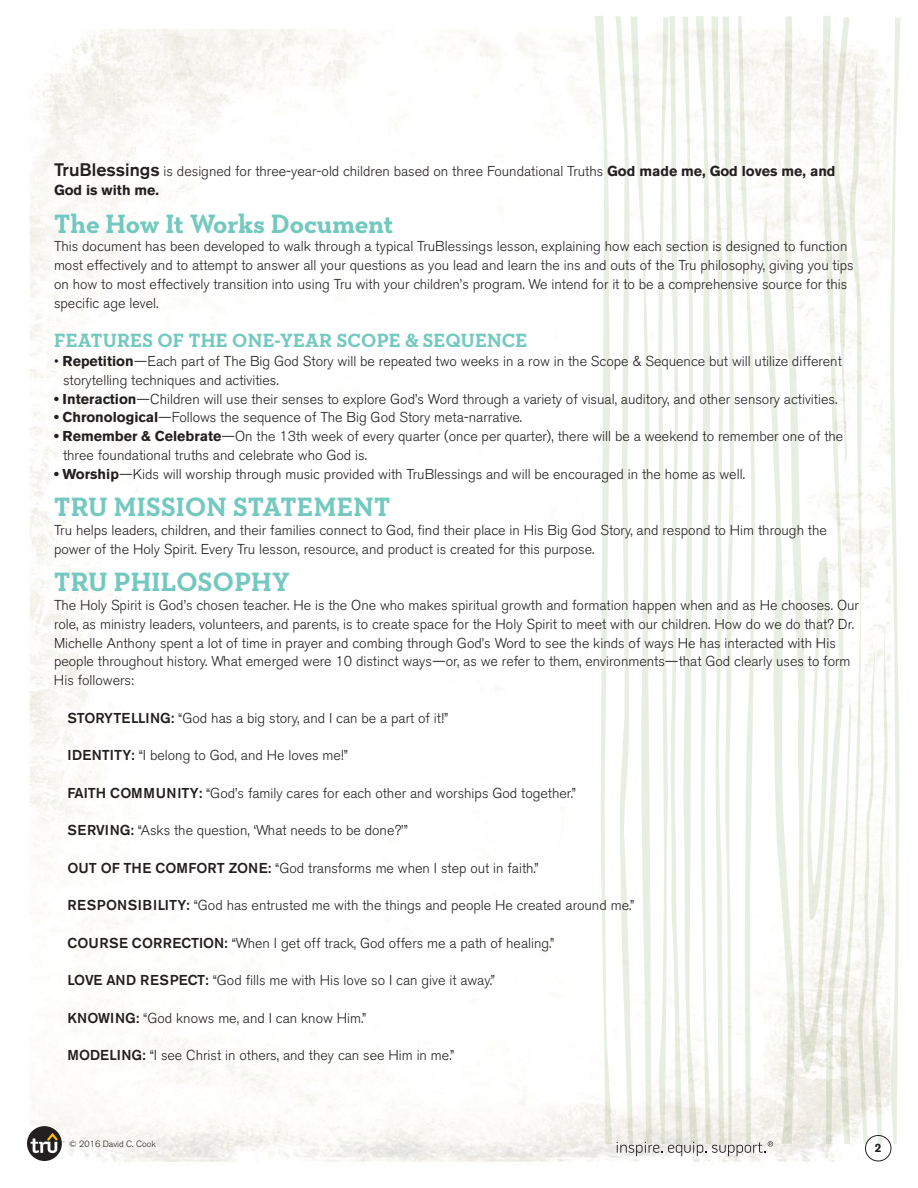
<style>
.page{position:relative;width:918px;height:1188px;background:#fff}
.page>*{position:absolute;margin:0;border:0;box-sizing:border-box;transform-origin:0 0}
.t1{font:700 27px "Neutraface Slab Text";letter-spacing:.005em;color:#73c9bf}
.t2{font:700 19.5px "Neutraface Slab Text";letter-spacing:.01em;color:#73c9bf}
.t3{font:300 14.25px/18.8px "Akzidenz Grotesk BE";color:#231f20}
.t4{font:300 14.25px/18.8px "Akzidenz Grotesk BE";color:#231f20;scale:1.4 1}
.t5{font:700 12px "Akzidenz Grotesk BE";color:#231f20}
.t6{font:300 9px "Akzidenz Grotesk BE";color:#231f20}
.s1{font-weight:500;font-size:18px}
.s2{font-weight:700}
.s3{font-weight:500}
</style>
<div class="page">
<img style="left:27px;top:16px;width:874px;height:1146px">
<div style="left:865px;top:1135px;width:26px;height:26px;border:1px solid #231f20;border-radius:50%"></div>
<div style="left:27px;top:1126px;width:35px;height:35px;background:#231f20;border-radius:50%"></div>
<svg style="left:31px;top:1133px;width:34px;height:20px"></svg>
<svg style="left:595px;top:16px;width:200px;height:1140px"></svg>
<p class="t3" style="left:54px;top:162px;width:783px"><span class="s1">TruBlessings</span> is designed for three-year-old children based on three Foundational Truths <span class="s2">God made me, God loves me, and<br>God is with me.</span></p>
<h1 class="t1" style="left:54px;top:206px;width:341px">The How It Works Document</h1>
<p class="t3" style="left:54px;top:237px;width:801px">This document has been developed to walk through a typical TruBlessings lesson, explaining how each section is designed to function most effectively and to attempt to answer all your questions as you lead and learn the ins and outs of the Tru philosophy, giving you tips on how to most effectively transition into using Tru with your children’s program. We intend for it to be a comprehensive source for this specific age level.</p>
<h2 class="t2" style="left:54px;top:328px;width:475px">FEATURES OF THE ONE-YEAR SCOPE &amp; SEQUENCE</h2>
<p class="t3" style="left:63px;top:352px;width:780px;text-indent:-9px">• <span class="s2">Repetition</span>—Each part of The Big God Story will be repeated two weeks in a row in the Scope &amp; Sequence but will utilize different storytelling techniques and activities.</p>
<p class="t4" style="left:54px;top:390px;width:561px"><span class="s2">• Interaction</span>—Children will use their senses to explore God’s Word through a variety of visual, auditory, and other sensory activities.</p>
<p class="t4" style="left:54px;top:408px;width:336px"><span class="s2">• Chronological</span>—Follows the sequence of The Big God Story meta-narrative.</p>
<p class="t4" style="left:63px;top:427px;width:559px;text-indent:-9px"><span class="s2">• Remember &amp; Celebrate</span>—On the 13th week of every quarter (once per quarter), there will be a weekend to remember one of the three foundational truths and celebrate who God is.</p>
<p class="t4" style="left:54px;top:465px;width:495px"><span class="s2">• Worship</span>—Kids will worship through music provided with TruBlessings and will be encouraged in the home as well.</p>
<h1 class="t1" style="left:54px;top:490px;width:338px">TRU MISSION STATEMENT</h1>
<p class="t3" style="left:54px;top:521px;width:774px">Tru helps leaders, children, and their families connect to God, find their place in His Big God Story, and respond to Him through the power of the Holy Spirit. Every Tru lesson, resource, and product is created for this purpose.</p>
<h1 class="t1" style="left:54px;top:565px;width:237px">TRU PHILOSOPHY</h1>
<p class="t3" style="left:54px;top:596px;width:807px">The Holy Spirit is God’s chosen teacher. He is the One who makes spiritual growth and formation happen when and as He chooses. Our role, as ministry leaders, volunteers, and parents, is to create space for the Holy Spirit to meet with our children. How do we do that? Dr.<br>Michelle Anthony spent a lot of time in prayer and combing through God’s Word to see the kinds of ways He has interacted with His people throughout history. What emerged were 10 distinct ways—or, as we refer to them, environments—that God clearly uses to form His followers:</p>
<p class="t3" style="left:67px;top:709px;width:382px"><span class="s3">STORYTELLING:</span> “God has a big story, and I can be a part of it!”</p>
<p class="t3" style="left:67px;top:746px;width:282px"><span class="s3">IDENTITY:</span> “I belong to God, and He loves me!”</p>
<p class="t3" style="left:67px;top:784px;width:510px"><span class="s3">FAITH COMMUNITY:</span> “God’s family cares for each other and worships God together.”</p>
<p class="t3" style="left:67px;top:821px;width:342px"><span class="s3">SERVING:</span> “Asks the question, ‘What needs to be done?’”</p>
<p class="t3" style="left:67px;top:859px;width:473px"><span class="s3">OUT OF THE COMFORT ZONE:</span> “God transforms me when I step out in faith.”</p>
<p class="t3" style="left:67px;top:896px;width:568px"><span class="s3">RESPONSIBILITY:</span> “God has entrusted me with the things and people He created around me.”</p>
<p class="t3" style="left:67px;top:934px;width:488px"><span class="s3">COURSE CORRECTION:</span> “When I get off track, God offers me a path of healing.”</p>
<p class="t3" style="left:67px;top:971px;width:429px"><span class="s3">LOVE AND RESPECT:</span> “God fills me with His love so I can give it away.”</p>
<p class="t3" style="left:67px;top:1009px;width:300px"><span class="s3">KNOWING:</span> “God knows me, and I can know Him.”</p>
<p class="t3" style="left:67px;top:1046px;width:388px"><span class="s3">MODELING:</span> “I see Christ in others, and they can see Him in me.”</p>
<p class="t6" style="left:69px;top:1138px;width:88px">© 2016 David C. Cook</p>
<p class="t5" style="left:875px;top:1141px;width:8px">2</p>
</div>
